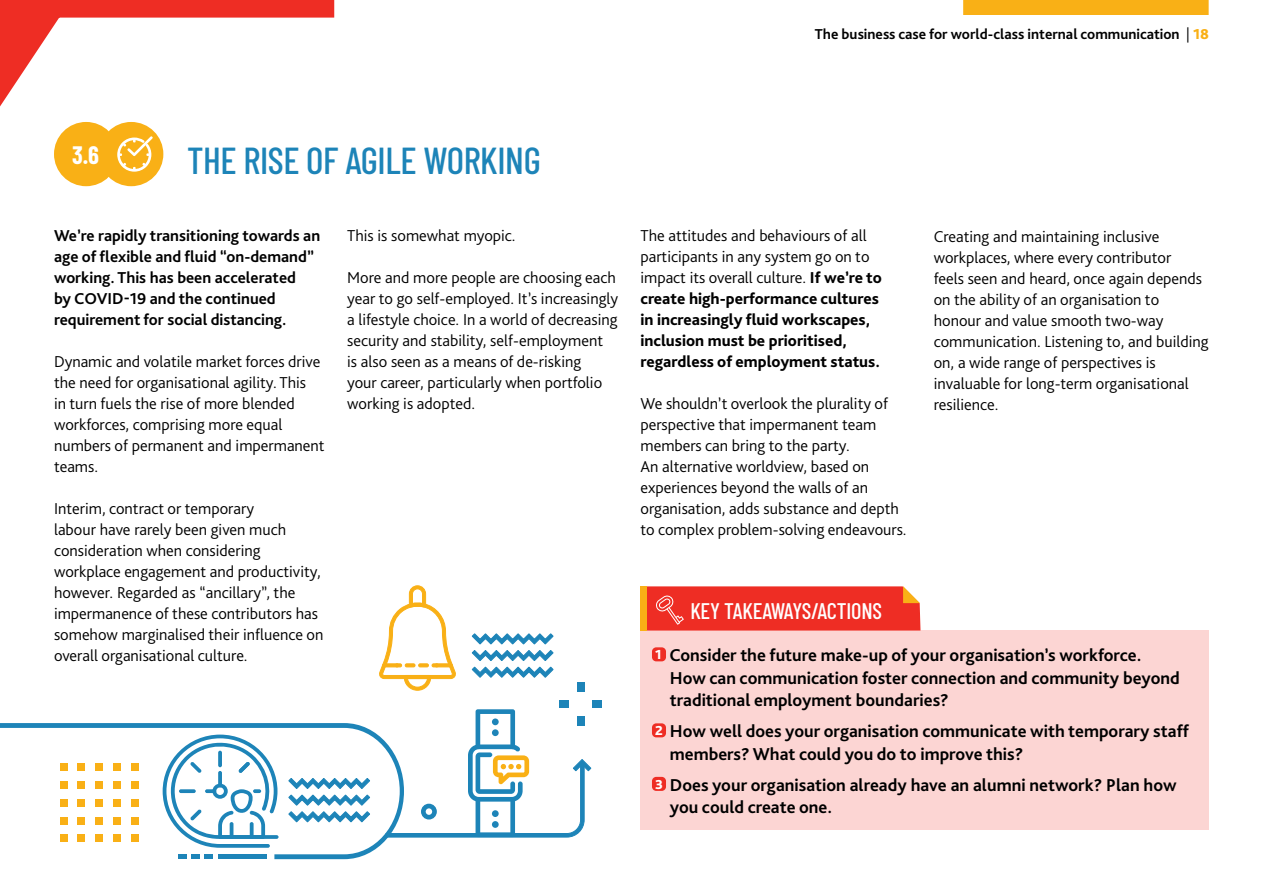
<style>
.page{position:relative;width:1263px;height:893px;background:#fff}
.page>*{position:absolute;margin:0;border:0;box-sizing:border-box;transform-origin:0 0}
.t1{font:500 37.5px "Barlow Condensed";letter-spacing:-.01em;color:#1d84b8}
.t2{font:700 24.6px "Barlow Condensed";color:#fff}
.t3{font:500 22.5px "Barlow Condensed";letter-spacing:-.01em;color:#fff}
.t4{font:700 18px/22.5px "Bliss Pro";color:#000}
.t5{font:300 16.5px/21px "Bliss Pro";color:#000}
.t6{font:800 16.5px/21px "Bliss Pro";color:#000}
.t7{font:700 16.5px/21px "Bliss Pro";color:#000}
.t8{font:700 15px "Bliss Pro";color:#000}
.s1{font-weight:300}
.s2{font-weight:800;color:#f9b016}
.s3{font-weight:800;font-size:13.65px;color:#fff}
</style>
<div class="page">
<div style="left:963px;top:0;width:245px;height:15px;background:#f9b016"></div>
<svg style="left:0;top:0;width:335px;height:185px"></svg>
<div style="left:54px;top:122px;width:64px;height:64px;background:#f9b016;border-radius:50%"></div>
<div style="left:99px;top:122px;width:64px;height:64px;background:#f9b016;border-radius:50%"></div>
<div style="left:640px;top:630px;width:569px;height:200px;background:#fcd5d3"></div>
<svg style="left:640px;top:586px;width:280px;height:44px;background:#ee382a"></svg>
<div style="left:652px;top:647px;width:14px;height:14px;background:#ee2d24;border-radius:4px"></div>
<div style="left:652px;top:723px;width:14px;height:14px;background:#ee2d24;border-radius:4px"></div>
<div style="left:652px;top:777px;width:14px;height:14px;background:#ee2d24;border-radius:4px"></div>
<svg style="left:0;top:723px;width:404px;height:136px"></svg>
<svg style="left:288px;top:778px;width:82px;height:44px"></svg>
<svg style="left:472px;top:633px;width:82px;height:45px"></svg>
<div style="left:60px;top:764px;width:7px;height:7px;background:#f9b016"></div>
<div style="left:78px;top:764px;width:7px;height:7px;background:#f9b016"></div>
<div style="left:95px;top:764px;width:8px;height:7px;background:#f9b016"></div>
<div style="left:113px;top:764px;width:7px;height:7px;background:#f9b016"></div>
<div style="left:60px;top:781px;width:7px;height:8px;background:#f9b016"></div>
<div style="left:78px;top:781px;width:7px;height:8px;background:#f9b016"></div>
<div style="left:95px;top:781px;width:8px;height:8px;background:#f9b016"></div>
<div style="left:113px;top:781px;width:7px;height:8px;background:#f9b016"></div>
<div style="left:60px;top:799px;width:7px;height:7px;background:#f9b016"></div>
<div style="left:78px;top:799px;width:7px;height:7px;background:#f9b016"></div>
<div style="left:95px;top:799px;width:8px;height:7px;background:#f9b016"></div>
<div style="left:113px;top:799px;width:7px;height:7px;background:#f9b016"></div>
<div style="left:60px;top:817px;width:7px;height:7px;background:#f9b016"></div>
<div style="left:78px;top:817px;width:7px;height:7px;background:#f9b016"></div>
<div style="left:95px;top:817px;width:8px;height:7px;background:#f9b016"></div>
<div style="left:113px;top:817px;width:7px;height:7px;background:#f9b016"></div>
<div style="left:60px;top:835px;width:7px;height:7px;background:#f9b016"></div>
<div style="left:78px;top:835px;width:7px;height:7px;background:#f9b016"></div>
<div style="left:95px;top:835px;width:8px;height:7px;background:#f9b016"></div>
<div style="left:113px;top:835px;width:7px;height:7px;background:#f9b016"></div>
<div style="left:131px;top:764px;width:7px;height:7px;background:#f9b016"></div>
<div style="left:131px;top:781px;width:7px;height:8px;background:#f9b016"></div>
<div style="left:131px;top:799px;width:7px;height:7px;background:#f9b016"></div>
<div style="left:131px;top:817px;width:7px;height:7px;background:#f9b016"></div>
<div style="left:131px;top:835px;width:7px;height:7px;background:#f9b016"></div>
<div style="left:593px;top:700px;width:9px;height:8px;background:#1d84b8"></div>
<div style="left:559px;top:700px;width:9px;height:8px;background:#1d84b8"></div>
<div style="left:577px;top:683px;width:7px;height:9px;background:#1d84b8"></div>
<svg style="left:117px;top:136px;width:36px;height:36px"></svg>
<svg style="left:379px;top:585px;width:77px;height:106px"></svg>
<div style="left:382px;top:663px;width:17px;height:4px;border:1px solid #f9b016;border-radius:2px"></div>
<svg style="left:385px;top:709px;width:206px;height:128px"></svg>
<div style="left:218px;top:854px;width:48px;height:5px;background:#1d84b8"></div>
<div style="left:205px;top:854px;width:8px;height:5px;background:#1d84b8"></div>
<div style="left:192px;top:854px;width:8px;height:5px;background:#1d84b8"></div>
<div style="left:178px;top:854px;width:8px;height:5px;background:#1d84b8"></div>
<p class="t8" style="left:815px;top:25px;width:396px">The business case for world-class internal communication <span class="s1">|</span> <span class="s2">18</span></p>
<h2 class="t2" style="left:72px;top:138px;width:28px">3.6</h2>
<h1 class="t1" style="left:187px;top:133px;width:355px">THE RISE OF AGILE WORKING</h1>
<p class="t7" style="left:54px;top:225px;width:268px">We’re rapidly transitioning towards an age of flexible and fluid “on-demand” working. This has been accelerated<br>by COVID-19 and the continued requirement for social distancing.</p>
<p class="t5" style="left:54px;top:351px;width:272px">Dynamic and volatile market forces drive the need for organisational agility. This<br>in turn fuels the rise of more blended workforces, comprising more equal numbers of permanent and impermanent teams.</p>
<p class="t5" style="left:54px;top:498px;width:271px">Interim, contract or temporary<br>labour have rarely been given much consideration when considering workplace engagement and productivity, however. Regarded as “ancillary”, the impermanence of these contributors has somehow marginalised their influence on overall organisational culture.</p>
<p class="t5" style="left:347px;top:225px;width:170px">This is somewhat myopic.</p>
<p class="t5" style="left:347px;top:267px;width:272px">More and more people are choosing each year to go self-employed. It’s increasingly a lifestyle choice. In a world of decreasing security and stability, self-employment<br>is also seen as a means of de-risking<br>your career, particularly when portfolio working is adopted.</p>
<p class="t6" style="left:640px;top:225px;width:243px"><span class="s1">The attitudes and behaviours of all participants in any system go on to impact its overall culture.</span> If we’re to create high-performance cultures in increasingly fluid workscapes, inclusion must be prioritised, regardless of employment status.</p>
<p class="t5" style="left:640px;top:393px;width:268px">We shouldn’t overlook the plurality of perspective that impermanent team members can bring to the party.<br>An alternative worldview, based on experiences beyond the walls of an organisation, adds substance and depth to complex problem-solving endeavours.</p>
<p class="t5" style="left:934px;top:226px;width:276px">Creating and maintaining inclusive workplaces, where every contributor<br>feels seen and heard, once again depends on the ability of an organisation to honour and value smooth two-way communication. Listening to, and building on, a wide range of perspectives is invaluable for long-term organisational resilience.</p>
<h3 class="t3" style="left:690px;top:595px;width:193px">KEY TAKEAWAYS/ACTIONS</h3>
<p class="t4" style="left:670px;top:644px;width:511px;text-indent:-15px"><span class="s3">1</span> Consider the future make-up of your organisation’s workforce.<br>How can communication foster connection and community beyond traditional employment boundaries?</p>
<p class="t4" style="left:670px;top:720px;width:521px;text-indent:-15px"><span class="s3">2</span> How well does your organisation communicate with temporary staff members? What could you do to improve this?</p>
<p class="t4" style="left:670px;top:774px;width:508px;text-indent:-15px"><span class="s3">3</span> Does your organisation already have an alumni network? Plan how you could create one.</p>
</div>
